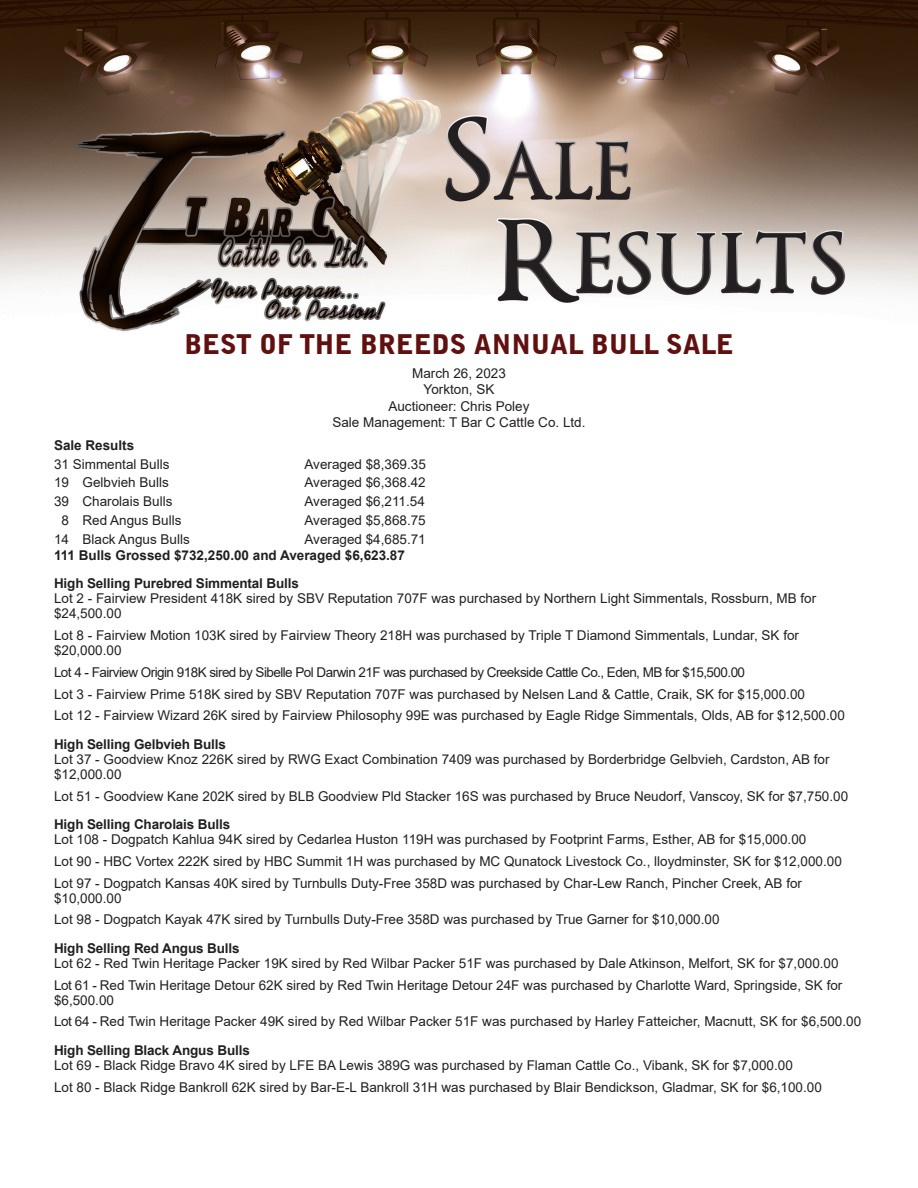
<style>
.page{position:relative;width:918px;height:1188px;background:#fff}
.page>*{position:absolute;margin:0;border:0;box-sizing:border-box;transform-origin:0 0}
.Farm_Sale_Name_sales{font:900 27px "Bell Gothic BT";color:#611010}
.Body-sales{font:13.5px/15px "Arial";color:#231f20}
.Averages-sales{font:13.5px "Arial";color:#231f20}
.Bold_Subheading_sale{font:700 13.5px "Arial";letter-spacing:-.01em;color:#231f20}
.Body-sales-2{font:13.5px "Arial";letter-spacing:-.04em;color:#231f20}
.Date_Location_Auctio{font:13.5px/16.5px "Arial";color:#231f20;text-align:center}
.Averages-sales-2{font:700 13.5px/16.2px "Arial";color:#231f20}
.Sale_Results_sales{font:700 13.5px "Arial";color:#231f20}
.s1{font-weight:400}
</style>
<div class="page">
<img style="left:0;top:0;width:918px;height:332px">
<p class="Farm_Sale_Name_sales" style="left:184px;top:328px;width:551px">BEST OF THE BREEDS ANNUAL BULL SALE</p>
<p class="Date_Location_Auctio" style="left:332px;top:364px;width:255px">March 26, 2023<br>Yorkton, SK<br>Auctioneer: Chris Poley<br>Sale Management: T Bar C Cattle Co. Ltd.</p>
<p class="Sale_Results_sales" style="left:54px;top:436px;width:82px">Sale Results</p>
<p class="Averages-sales" style="left:54px;top:455px;width:117px">31 Simmental Bulls</p>
<p class="Averages-sales" style="left:305px;top:455px;width:123px">Averaged $8,369.35</p>
<p class="Averages-sales" style="left:54px;top:473px;width:116px">19 Gelbvieh Bulls</p>
<p class="Averages-sales" style="left:304px;top:473px;width:123px">Averaged $6,368.42</p>
<p class="Averages-sales" style="left:54px;top:492px;width:120px">39 Charolais Bulls</p>
<p class="Averages-sales" style="left:304px;top:492px;width:122px">Averaged $6,211.54</p>
<p class="Averages-sales" style="left:62px;top:511px;width:122px">8 Red Angus Bulls</p>
<p class="Averages-sales" style="left:304px;top:511px;width:123px">Averaged $5,868.75</p>
<p class="Averages-sales" style="left:54px;top:530px;width:137px">14 Black Angus Bulls</p>
<p class="Averages-sales-2" style="left:54px;top:531px;width:373px;text-indent:250px"><span class="s1">Averaged $4,685.71<br></span>111 Bulls Grossed $732,250.00 and Averaged $6,623.87</p>
<p class="Bold_Subheading_sale" style="left:54px;top:574px;width:246px">High Selling Purebred Simmental Bulls</p>
<p class="Body-sales" style="left:54px;top:591px;width:764px">Lot 2 - Fairview President 418K sired by SBV Reputation 707F was purchased by Northern Light Simmentals, Rossburn, MB for $24,500.00</p>
<p class="Body-sales" style="left:54px;top:628px;width:747px">Lot 8 - Fairview Motion 103K sired by Fairview Theory 218H was purchased by Triple T Diamond Simmentals, Lundar, SK for $20,000.00</p>
<p class="Body-sales-2" style="left:54px;top:663px;width:693px">Lot 4 - Fairview Origin 918K sired by Sibelle Pol Darwin 21F was purchased by Creekside Cattle Co., Eden, MB for $15,500.00</p>
<p class="Body-sales" style="left:54px;top:686px;width:753px">Lot 3 - Fairview Prime 518K sired by SBV Reputation 707F was purchased by Nelsen Land &amp; Cattle, Craik, SK for $15,000.00</p>
<p class="Body-sales" style="left:54px;top:708px;width:792px">Lot 12 - Fairview Wizard 26K sired by Fairview Philosophy 99E was purchased by Eagle Ridge Simmentals, Olds, AB for $12,500.00</p>
<p class="Bold_Subheading_sale" style="left:54px;top:735px;width:174px">High Selling Gelbvieh Bulls</p>
<p class="Body-sales" style="left:54px;top:752px;width:777px">Lot 37 - Goodview Knoz 226K sired by RWG Exact Combination 7409 was purchased by Borderbridge Gelbvieh, Cardston, AB for $12,000.00</p>
<p class="Body-sales" style="left:54px;top:788px;width:796px">Lot 51 - Goodview Kane 202K sired by BLB Goodview Pld Stacker 16S was purchased by Bruce Neudorf, Vanscoy, SK for $7,750.00</p>
<p class="Bold_Subheading_sale" style="left:54px;top:815px;width:178px">High Selling Charolais Bulls</p>
<p class="Body-sales" style="left:54px;top:832px;width:754px">Lot 108 - Dogpatch Kahlua 94K sired by Cedarlea Huston 119H was purchased by Footprint Farms, Esther, AB for $15,000.00</p>
<p class="Body-sales" style="left:54px;top:854px;width:789px">Lot 90 - HBC Vortex 222K sired by HBC Summit 1H was purchased by MC Qunatock Livestock Co., lloydminster, SK for $12,000.00</p>
<p class="Body-sales" style="left:54px;top:875px;width:750px">Lot 97 - Dogpatch Kansas 40K sired by Turnbulls Duty-Free 358D was purchased by Char-Lew Ranch, Pincher Creek, AB for $10,000.00</p>
<p class="Body-sales" style="left:54px;top:912px;width:667px">Lot 98 - Dogpatch Kayak 47K sired by Turnbulls Duty-Free 358D was purchased by True Garner for $10,000.00</p>
<p class="Bold_Subheading_sale" style="left:54px;top:939px;width:187px">High Selling Red Angus Bulls</p>
<p class="Body-sales" style="left:54px;top:956px;width:786px">Lot 62 - Red Twin Heritage Packer 19K sired by Red Wilbar Packer 51F was purchased by Dale Atkinson, Melfort, SK for $7,000.00</p>
<p class="Body-sales" style="left:54px;top:977px;width:790px">Lot 61 - Red Twin Heritage Detour 62K sired by Red Twin Heritage Detour 24F was purchased by Charlotte Ward, Springside, SK for $6,500.00</p>
<p class="Body-sales" style="left:54px;top:1014px;width:809px">Lot 64 - Red Twin Heritage Packer 49K sired by Red Wilbar Packer 51F was purchased by Harley Fatteicher, Macnutt, SK for $6,500.00</p>
<p class="Bold_Subheading_sale" style="left:54px;top:1041px;width:197px">High Selling Black Angus Bulls</p>
<p class="Body-sales" style="left:54px;top:1058px;width:740px">Lot 69 - Black Ridge Bravo 4K sired by LFE BA Lewis 389G was purchased by Flaman Cattle Co., Vibank, SK for $7,000.00</p>
<p class="Body-sales" style="left:54px;top:1079px;width:769px">Lot 80 - Black Ridge Bankroll 62K sired by Bar-E-L Bankroll 31H was purchased by Blair Bendickson, Gladmar, SK for $6,100.00</p>
</div>
